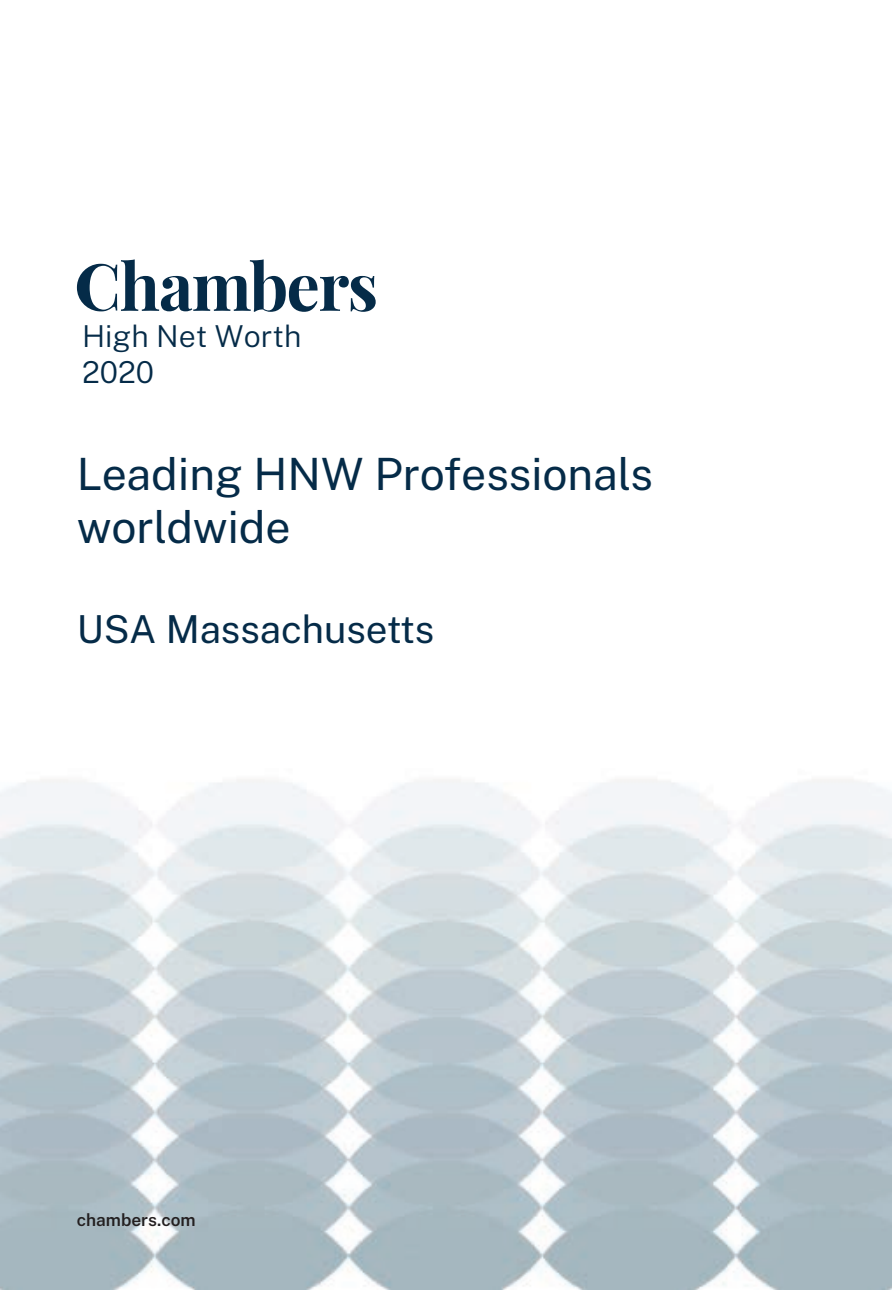
<style>
.page{position:relative;width:893px;height:1290px;background:#fff}
.page>*{position:absolute;margin:0;border:0;box-sizing:border-box;transform-origin:0 0}
.t1{font:44.45px/53.4px "Public Sans";color:#052b48}
.t2{font:38.5px "Public Sans";color:#052b48}
.t3{font:300 30.1px/36.2px "Public Sans";color:#052b48}
.t4{font:600 17.15px "Public Sans";color:#231f20}
</style>
<div class="page">
<img style="left:0;top:286px;width:891px;height:1004px">
<svg style="left:77px;top:259px;width:299px;height:53px"></svg>
<p class="t3" style="left:82px;top:316px;width:221px">High Net Worth<br>2020</p>
<p class="t1" style="left:77px;top:444px;width:578px">Leading HNW Professionals worldwide</p>
<p class="t2" style="left:77px;top:600px;width:359px">USA Massachusetts</p>
<p class="t4" style="left:77px;top:1207px;width:120px">chambers.com</p>
</div>
